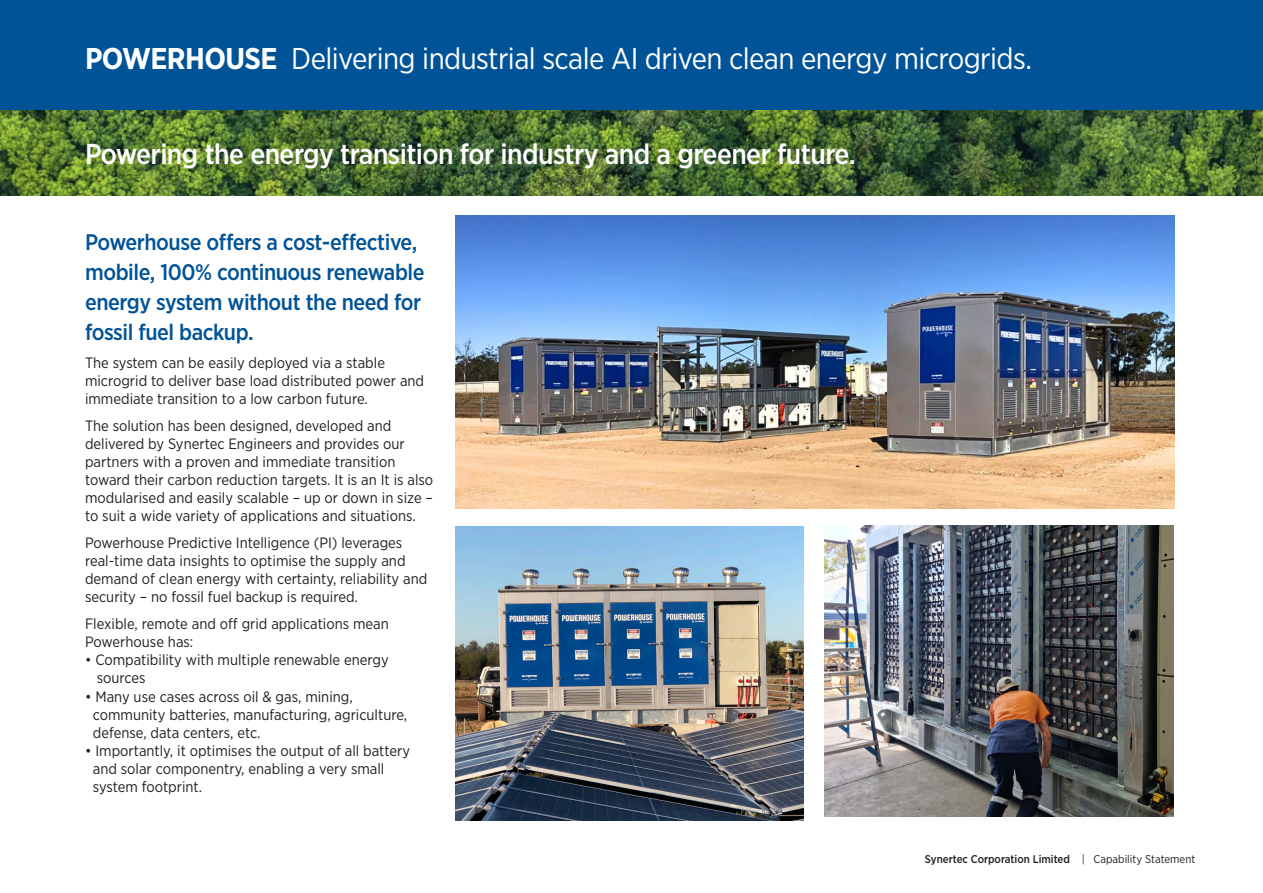
<style>
.page{position:relative;width:1263px;height:893px;background:#fff}
.page>*{position:absolute;margin:0;border:0;box-sizing:border-box;transform-origin:0 0}
.t1{font:30px "Gotham Narrow";letter-spacing:-.02em;color:#fff}
.t2{font:500 28.5px "Gotham Narrow";letter-spacing:-.02em;color:#fff}
.t3{font:500 22.5px/30px "Gotham Narrow";letter-spacing:-.02em;color:#015398}
.t4{font:15px/18px "Gotham Narrow";color:#231f20}
.t5{font:500 11.25px "Gotham Narrow";color:#231f20}
.s1{font-weight:700}
.s2{font-weight:400}
</style>
<div class="page">
<div style="left:0;top:0;width:1263px;height:111px;background:#015398"></div>
<img style="left:0;top:111px;width:1263px;height:85px">
<img style="left:825px;top:526px;width:349px;height:290px">
<img style="left:455px;top:527px;width:349px;height:293px">
<img style="left:455px;top:215px;width:719px;height:294px">
<p class="t1" style="left:85px;top:40px;width:948px"><span class="s1">POWERHOUSE</span> Delivering industrial scale AI driven clean energy microgrids.</p>
<p class="t2" style="left:85px;top:136px;width:772px">Powering the energy transition for industry and a greener future.</p>
<p class="t3" style="left:85px;top:226px;width:341px">Powerhouse offers a cost-effective, mobile, 100% continuous renewable energy system without the need for fossil fuel backup.</p>
<p class="t4" style="left:85px;top:354px;width:301px">The system can be easily deployed via a stable</p>
<p class="t4" style="left:85px;top:372px;width:341px">microgrid to deliver base load distributed power and immediate transition to a low carbon future.</p>
<p class="t4" style="left:85px;top:417px;width:308px">The solution has been designed, developed and</p>
<p class="t4" style="left:85px;top:435px;width:350px">delivered by Synertec Engineers and provides our partners with a proven and immediate transition toward their carbon reduction targets. It is an It is also modularised and easily scalable – up or down in size – to suit a wide variety of applications and situations.</p>
<p class="t4" style="left:85px;top:534px;width:319px">Powerhouse Predictive Intelligence (PI) leverages</p>
<p class="t4" style="left:85px;top:552px;width:344px">real-time data insights to optimise the supply and demand of clean energy with certainty, reliability and security – no fossil fuel backup is required.</p>
<p class="t4" style="left:85px;top:615px;width:305px">Flexible, remote and off grid applications mean</p>
<p class="t4" style="left:85px;top:633px;width:110px">Powerhouse has:</p>
<p class="t4" style="left:85px;top:651px;width:305px">• Compatibility with multiple renewable energy</p>
<p class="t4" style="left:97px;top:669px;width:50px">sources</p>
<p class="t4" style="left:85px;top:687px;width:269px">• Many use cases across oil &amp; gas, mining,</p>
<p class="t4" style="left:93px;top:705px;width:316px">community batteries, manufacturing, agriculture,</p>
<p class="t4" style="left:93px;top:723px;width:169px">defense, data centers, etc.</p>
<p class="t4" style="left:85px;top:741px;width:326px">• Importantly, it optimises the output of all battery</p>
<p class="t4" style="left:93px;top:759px;width:293px">and solar componentry, enabling a very small</p>
<p class="t4" style="left:93px;top:777px;width:111px">system footprint.</p>
<p class="t5" style="left:925px;top:852px;width:272px">Synertec Corporation Limited <span class="s2">| Capability Statement</span></p>
</div>
